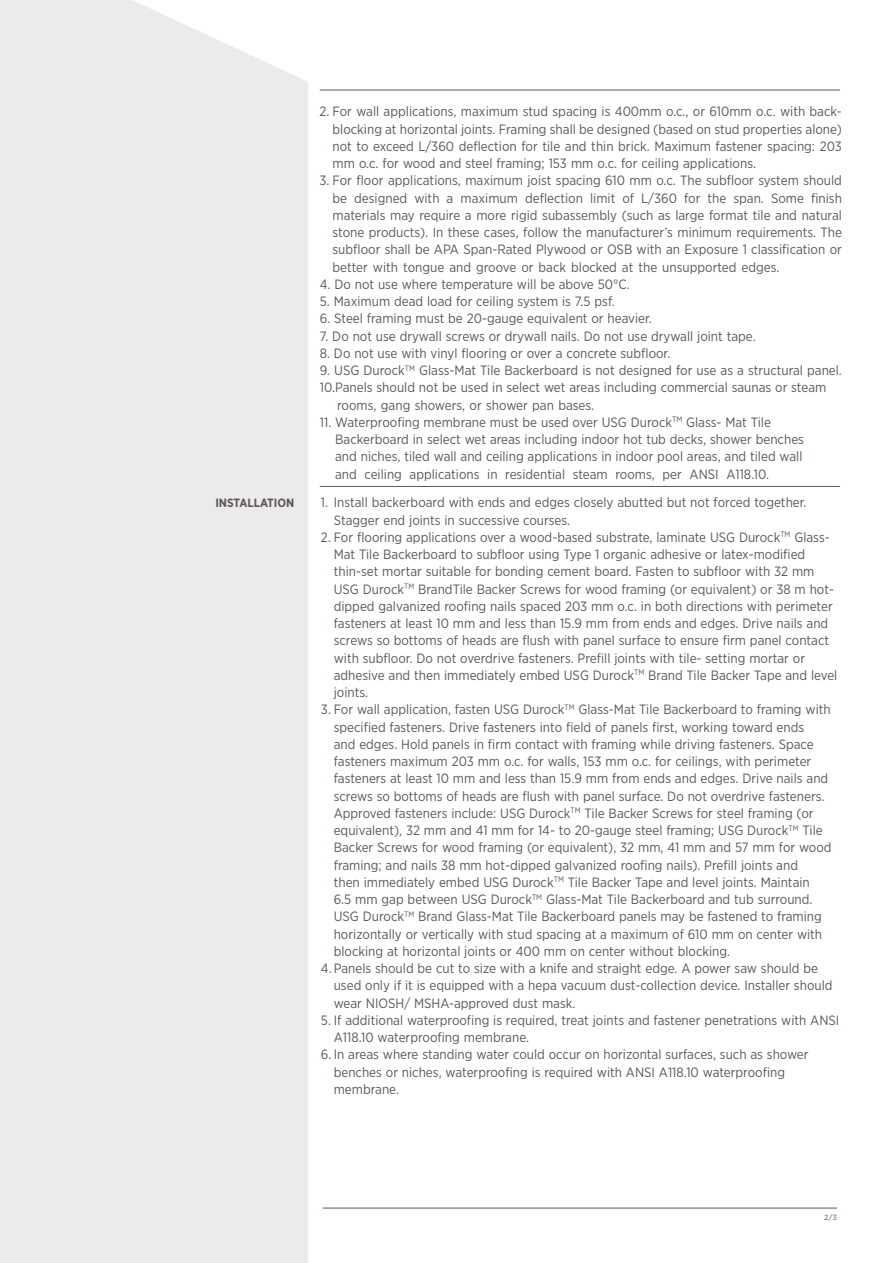
<style>
.page{position:relative;width:893px;height:1263px;background:#fff}
.page>*{position:absolute;margin:0;border:0;box-sizing:border-box;transform-origin:0 0}
.t1{font:13.5px/17.2px "Gotham Narrow";color:#5f565c}
.t2{font:700 12px "Gotham Narrow";color:#5f565c}
.t3{font:7.5px "Gotham";color:#5f565c}
</style>
<div class="page">
<div style="left:0;top:0;width:308px;height:1263px;background:#ebeaec"></div>
<hr style="left:320px;top:90px;width:520px;height:1px;background:#5f565c">
<hr style="left:320px;top:486px;width:520px;height:1px;background:#5f565c">
<hr style="left:323px;top:1208px;width:514px;height:1px;background:#5f565c">
<p class="t2" style="left:215px;top:495px;width:80px">INSTALLATION</p>
<p class="t1" style="left:333px;top:103px;width:511px;text-align:justify;text-indent:-13px">2. For wall applications, maximum stud spacing is 400mm o.c., or 610mm o.c. with back&shy;blocking at horizontal joints. Framing shall be designed (based on stud properties alone) not to exceed L/360 deflection for tile and thin brick. Maximum fastener spacing: 203 mm o.c. for wood and steel framing; 153 mm o.c. for ceiling applications.</p>
<p class="t1" style="left:333px;top:172px;width:511px;text-align:justify;text-indent:-13px">3. For floor applications, maximum joist spacing 610 mm o.c. The subfloor system should be designed with a maximum deflection limit of L/360 for the span. Some finish materials may require a more rigid subassembly (such as large format tile and natural stone products). In these cases, follow the manufacturer’s minimum requirements. The subfloor shall be APA Span-Rated Plywood or OSB with an Exposure 1 classification or better with tongue and groove or back blocked at the unsupported edges.</p>
<p class="t1" style="left:320px;top:275px;width:312px">4. Do not use where temperature will be above 50°C.</p>
<p class="t1" style="left:320px;top:293px;width:296px">5. Maximum dead load for ceiling system is 7.5 psf.</p>
<p class="t1" style="left:320px;top:310px;width:334px">6. Steel framing must be 20-gauge equivalent or heavier.</p>
<p class="t1" style="left:320px;top:327px;width:437px">7. Do not use drywall screws or drywall nails. Do not use drywall joint tape.</p>
<p class="t1" style="left:320px;top:344px;width:352px">8. Do not use with vinyl flooring or over a concrete subfloor.</p>
<p class="t1" style="left:320px;top:362px;width:524px">9. USG Durock<sup>TM</sup> Glass-Mat Tile Backerboard is not designed for use as a structural panel.</p>
<p class="t1" style="left:320px;top:379px;width:508px">10.Panels should not be used in select wet areas including commercial saunas or steam</p>
<p class="t1" style="left:337px;top:396px;width:259px">rooms, gang showers, or shower pan bases.</p>
<p class="t1" style="left:335px;top:413px;width:470px;text-indent:-15px">11. Waterproofing membrane must be used over USG Durock<sup>TM</sup> Glass- Mat Tile Backerboard in select wet areas including indoor hot tub decks, shower benches and niches, tiled wall and ceiling applications in indoor pool areas, and tiled wall and ceiling applications in residential steam rooms, per ANSI A118.10.</p>
<p class="t1" style="left:334px;top:494px;width:474px;text-indent:-13px">1. Install backerboard with ends and edges closely abutted but not forced together.<br>Stagger end joints in successive courses.</p>
<p class="t1" style="left:334px;top:528px;width:505px;text-indent:-13px">2. For flooring applications over a wood-based substrate, laminate USG Durock<sup>TM</sup> Glass-Mat Tile Backerboard to subfloor using Type 1 organic adhesive or latex-modified thin-set mortar suitable for bonding cement board. Fasten to subfloor with 32 mm USG Durock<sup>TM</sup> BrandTile Backer Screws for wood framing (or equivalent) or 38 m hot&shy;dipped galvanized roofing nails spaced 203 mm o.c. in both directions with perimeter fasteners at least 10 mm and less than 15.9 mm from ends and edges. Drive nails and screws so bottoms of heads are flush with panel surface to ensure firm panel contact with subfloor. Do not overdrive fasteners. Prefill joints with tile- setting mortar or adhesive and then immediately embed USG Durock<sup>TM</sup> Brand Tile Backer Tape and level joints.</p>
<p class="t1" style="left:334px;top:701px;width:499px;text-indent:-13px">3. For wall application, fasten USG Durock<sup>TM</sup> Glass-Mat Tile Backerboard to framing with specified fasteners. Drive fasteners into field of panels first, working toward ends<br>and edges. Hold panels in firm contact with framing while driving fasteners. Space fasteners maximum 203 mm o.c. for walls, 153 mm o.c. for ceilings, with perimeter fasteners at least 10 mm and less than 15.9 mm from ends and edges. Drive nails and screws so bottoms of heads are flush with panel surface. Do not overdrive fasteners.<br>Approved fasteners include: USG Durock<sup>TM</sup> Tile Backer Screws for steel framing (or equivalent), 32 mm and 41 mm for 14- to 20-gauge steel framing; USG Durock<sup>TM</sup> Tile Backer Screws for wood framing (or equivalent), 32 mm, 41 mm and 57 mm for wood framing; and nails 38 mm hot-dipped galvanized roofing nails). Prefill joints and<br>then immediately embed USG Durock<sup>TM</sup> Tile Backer Tape and level joints. Maintain<br>6.5 mm gap between USG Durock<sup>TM</sup> Glass-Mat Tile Backerboard and tub surround.<br>USG Durock<sup>TM</sup> Brand Glass-Mat Tile Backerboard panels may be fastened to framing horizontally or vertically with stud spacing at a maximum of 610 mm on center with blocking at horizontal joints or 400 mm on center without blocking.</p>
<p class="t1" style="left:334px;top:959px;width:500px;text-indent:-13px">4. Panels should be cut to size with a knife and straight edge. A power saw should be used only if it is equipped with a hepa vacuum dust-collection device. Installer should wear NIOSH/ MSHA-approved dust mask.</p>
<p class="t1" style="left:334px;top:1011px;width:507px;text-indent:-13px">5. If additional waterproofing is required, treat joints and fastener penetrations with ANSI<br>A118.10 waterproofing membrane.</p>
<p class="t1" style="left:334px;top:1046px;width:476px;text-indent:-13px">6. In areas where standing water could occur on horizontal surfaces, such as shower benches or niches, waterproofing is required with ANSI A118.10 waterproofing membrane.</p>
<p class="t3" style="left:824px;top:1212px;width:14px">2/3</p>
</div>
